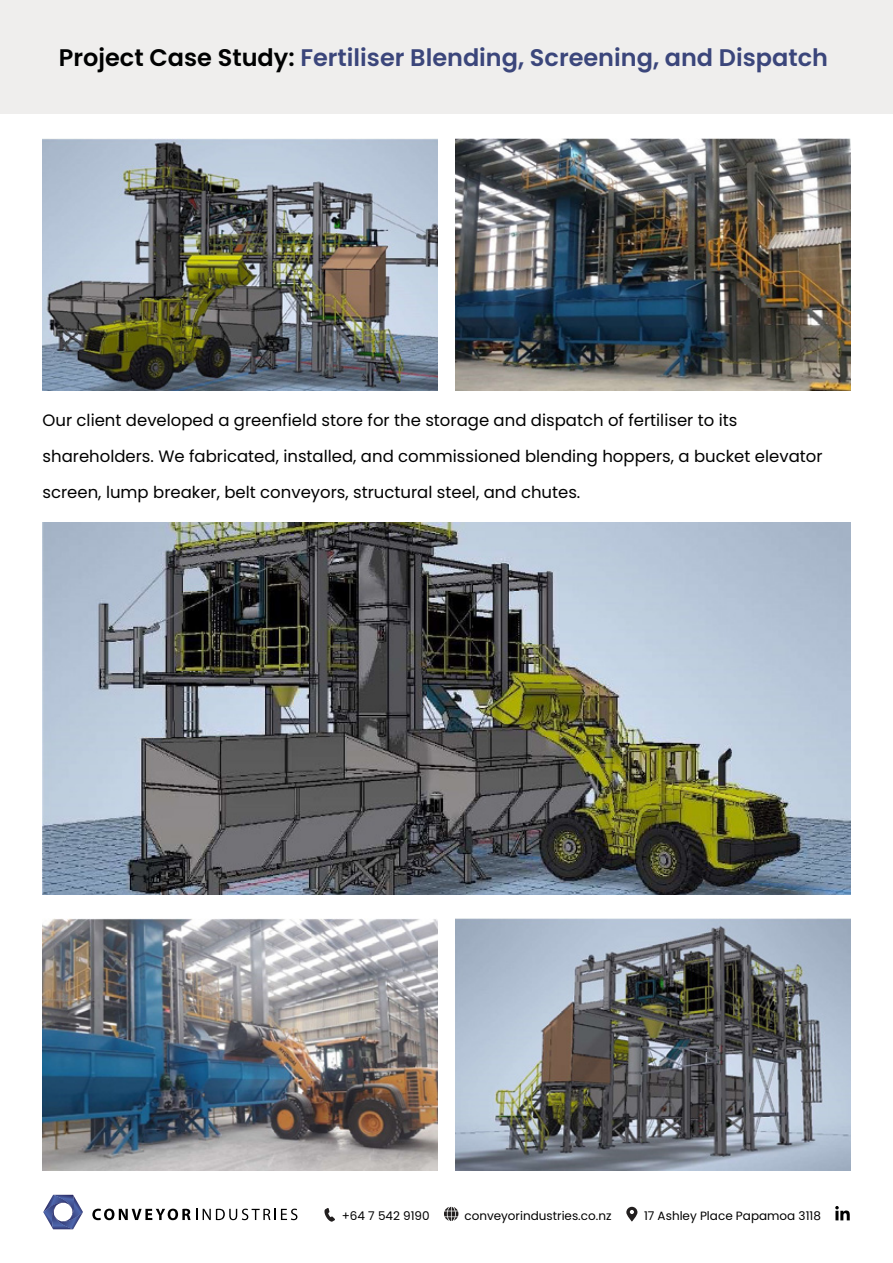
<style>
.page{position:relative;width:893px;height:1263px;background:#fff}
.page>*{position:absolute;margin:0;border:0;box-sizing:border-box;transform-origin:0 0}
.t1{font:600 24px "Poppins";color:#3b467b}
.t2{font:16.5px/36px "Poppins";color:#000}
.t3{font:12px "Poppins";color:#000}
.s1{color:#000101}
</style>
<div class="page">
<div style="left:0;top:0;width:893px;height:113px;background:#efeeed"></div>
<svg style="left:324px;top:1208px;width:11px;height:14px"></svg>
<svg style="left:444px;top:1207px;width:14px;height:14px"></svg>
<svg style="left:626px;top:1207px;width:11px;height:14px"></svg>
<svg style="left:835px;top:1206px;width:15px;height:14px"></svg>
<svg style="left:43px;top:1194px;width:40px;height:36px"></svg>
<svg style="left:92px;top:1208px;width:205px;height:12px"></svg>
<img style="left:455px;top:138px;width:395px;height:252px">
<img style="left:455px;top:918px;width:395px;height:252px">
<img style="left:43px;top:138px;width:394px;height:252px">
<img style="left:43px;top:918px;width:394px;height:252px">
<img style="left:43px;top:522px;width:807px;height:372px">
<h1 class="t1" style="left:59px;top:44px;width:771px"><span class="s1">Project Case Study:</span> Fertiliser Blending, Screening, and Dispatch</h1>
<p class="t2" style="left:43px;top:402px;width:782px">Our client developed a greenfield store for the storage and dispatch of fertiliser to its shareholders. We fabricated, installed, and commissioned blending hoppers, a bucket elevator screen, lump breaker, belt conveyors, structural steel, and chutes.</p>
<p class="t3" style="left:342px;top:1209px;width:90px">+64 7 542 9190</p>
<p class="t3" style="left:464px;top:1209px;width:149px">conveyorindustries.co.nz</p>
<p class="t3" style="left:644px;top:1209px;width:178px">17 Ashley Place Papamoa 3118</p>
</div>
